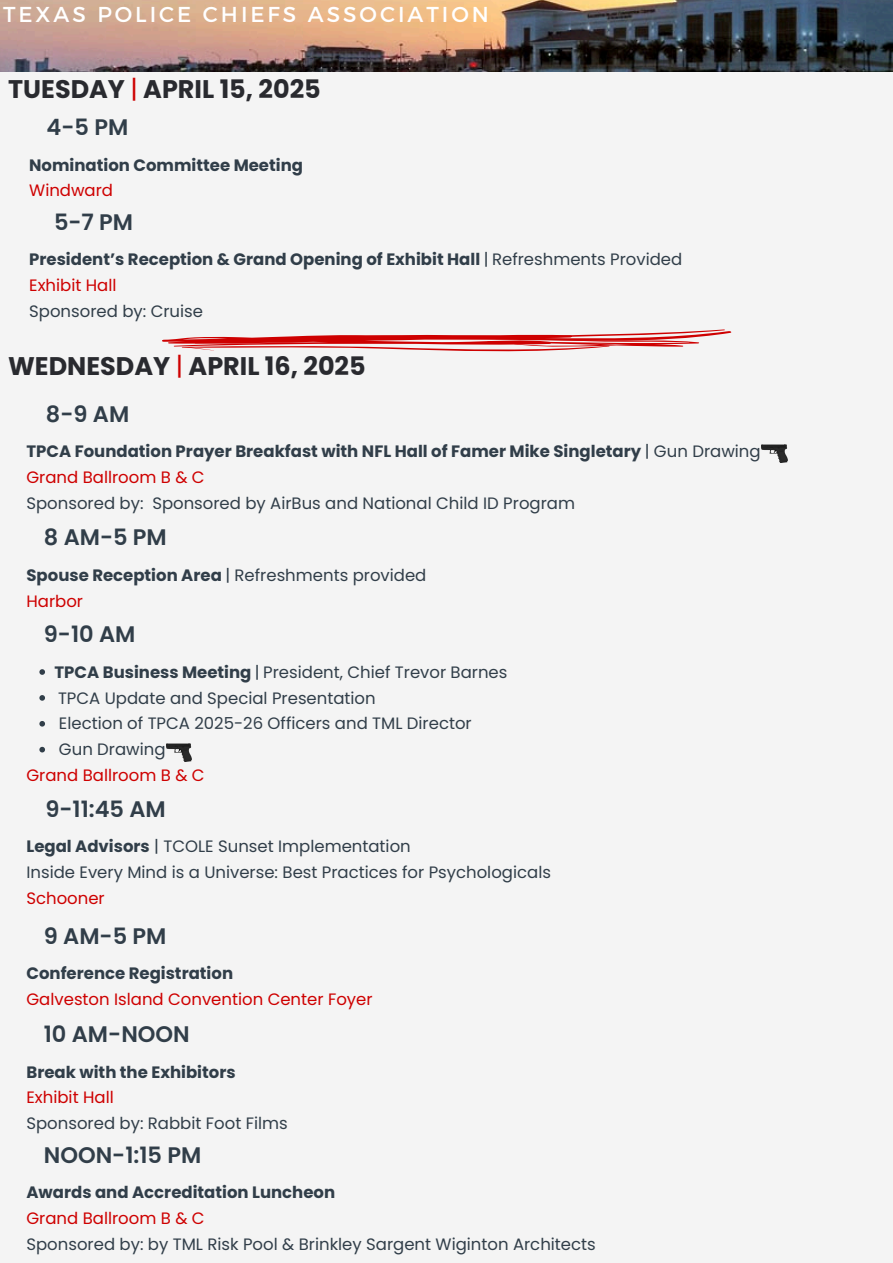
<style>
.page{position:relative;width:893px;height:1263px;background:#f4f4f4}
.page>*{position:absolute;margin:0;border:0;box-sizing:border-box;transform-origin:0 0}
.t1{font:700 25.5px "Poppins";color:#292a2f}
.t2{font:600 22.5px "Poppins";color:#313e49}
.t3{font:21.6px "Montserrat";letter-spacing:.14em;color:#fff}
.t4{font:16.5px "Poppins";color:#313e49}
.t5{font:700 16.5px "Poppins";color:#313e49}
.t6{font:16.5px "Poppins";color:#ce0000}
.s1{font-weight:400;color:#ce0000}
.s2{font-weight:400}
.s3{font-weight:700}
</style>
<div class="page">
<img style="left:0;top:0;width:893px;height:71px">
<svg style="left:39px;top:669px;width:6px;height:6px"></svg>
<svg style="left:39px;top:695px;width:6px;height:6px"></svg>
<svg style="left:39px;top:721px;width:6px;height:5px"></svg>
<svg style="left:39px;top:747px;width:6px;height:5px"></svg>
<svg style="left:162px;top:329px;width:569px;height:22px"></svg>
<img style="left:762px;top:444px;width:25px;height:19px">
<img style="left:167px;top:743px;width:25px;height:19px">
<h2 class="t3" style="left:3px;top:0;width:487px">TEXAS POLICE CHIEFS ASSOCIATION</h2>
<p class="t1" style="left:8px;top:71px;width:314px">TUESDAY <span class="s1">|</span> APRIL 15, 2025</p>
<p class="t2" style="left:47px;top:112px;width:83px">4-5 PM</p>
<p class="t5" style="left:29px;top:153px;width:275px">Nomination Committee Meeting</p>
<p class="t6" style="left:29px;top:179px;width:85px">Windward</p>
<h1 class="t2" style="left:54px;top:206px;width:81px">5-7 PM</h1>
<h2 class="t5" style="left:29px;top:248px;width:654px">President’s Reception &amp; Grand Opening of Exhibit Hall <span class="s2">| Refreshments Provided</span></h2>
<p class="t6" style="left:29px;top:274px;width:89px">Exhibit Hall</p>
<p class="t4" style="left:29px;top:300px;width:175px">Sponsored by: Cruise</p>
<p class="t1" style="left:8px;top:348px;width:359px">WEDNESDAY <span class="s1">|</span> APRIL 16, 2025</p>
<p class="t2" style="left:46px;top:398px;width:85px">8-9 AM</p>
<p class="t5" style="left:26px;top:440px;width:735px">TPCA Foundation Prayer Breakfast with NFL Hall of Famer Mike Singletary <span class="s2">| Gun Drawing</span></p>
<h2 class="t6" style="left:26px;top:466px;width:180px">Grand Ballroom B &amp; C</h2>
<p class="t4" style="left:26px;top:492px;width:550px">Sponsored by: Sponsored by AirBus and National Child ID Program</p>
<p class="t2" style="left:44px;top:522px;width:124px">8 AM-5 PM</p>
<p class="t4" style="left:26px;top:563px;width:401px"><span class="s3">Spouse Reception Area</span> | Refreshments provided</p>
<h2 class="t6" style="left:26px;top:589px;width:58px">Harbor</h2>
<p class="t2" style="left:44px;top:618px;width:93px">9-10 AM</p>
<h3 class="t4" style="left:55px;top:660px;width:454px"><span class="s3">TPCA Business Meeting</span> | President, Chief Trevor Barnes</h3>
<h1 class="t4" style="left:58px;top:686px;width:319px">TPCA Update and Special Presentation</h1>
<h2 class="t4" style="left:59px;top:712px;width:414px">Election of TPCA 2025-26 Officers and TML Director</h2>
<p class="t4" style="left:59px;top:738px;width:108px">Gun Drawing</p>
<p class="t6" style="left:26px;top:764px;width:180px">Grand Ballroom B &amp; C</p>
<p class="t2" style="left:45px;top:793px;width:122px">9-11:45 AM</p>
<p class="t4" style="left:26px;top:835px;width:386px"><span class="s3">Legal Advisors</span> | TCOLE Sunset Implementation</p>
<p class="t4" style="left:26px;top:861px;width:526px">Inside Every Mind is a Universe: Best Practices for Psychologicals</p>
<p class="t6" style="left:26px;top:886px;width:80px">Schooner</p>
<h2 class="t2" style="left:44px;top:920px;width:124px">9 AM-5 PM</h2>
<p class="t5" style="left:26px;top:962px;width:208px">Conference Registration</p>
<p class="t6" style="left:26px;top:988px;width:347px">Galveston Island Convention Center Foyer</p>
<p class="t2" style="left:44px;top:1018px;width:147px">10 AM-NOON</p>
<h2 class="t5" style="left:26px;top:1060px;width:211px">Break with the Exhibitors</h2>
<p class="t6" style="left:26px;top:1086px;width:89px">Exhibit Hall</p>
<p class="t4" style="left:26px;top:1112px;width:263px">Sponsored by: Rabbit Foot Films</p>
<h2 class="t2" style="left:44px;top:1139px;width:159px">NOON-1:15 PM</h2>
<p class="t5" style="left:26px;top:1181px;width:310px">Awards and Accreditation Luncheon</p>
<p class="t6" style="left:26px;top:1207px;width:180px">Grand Ballroom B &amp; C</p>
<p class="t4" style="left:26px;top:1232px;width:571px">Sponsored by: by TML Risk Pool &amp; Brinkley Sargent Wiginton Architects</p>
</div>
